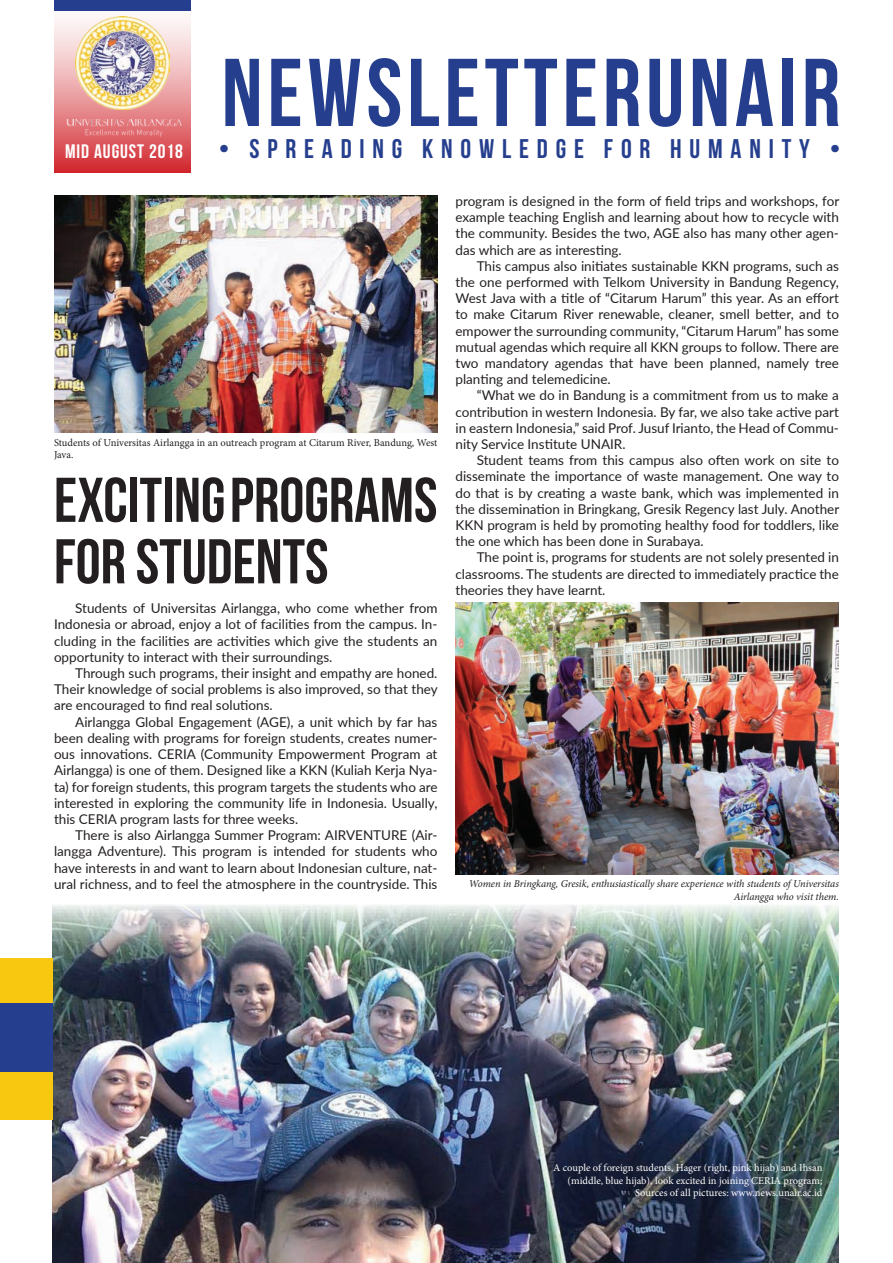
<style>
.page{position:relative;width:893px;height:1263px;background:#fff}
.page>*{position:absolute;margin:0;border:0;box-sizing:border-box;transform-origin:0 0}
.t1{font:96px "Bebas Neue";letter-spacing:.05em;color:#253f8e}
.t2{font:700 63px/61.5px "Bebas Neue";color:#231f20}
.t3{font:27px "Bebas Neue";letter-spacing:.29em;color:#253f8e}
.t4{font:700 19.5px "Bebas Neue";letter-spacing:.05em;color:#fff}
.t5{font:13.5px/16.2px "Lato";color:#231f20;text-align:justify}
.t6{font:10.5px/12.6px "Minion Pro";color:#fff;text-align:right}
.t7{font:italic 10.5px/12.6px "Minion Pro";letter-spacing:-.01em;color:#231f20;text-align:right}
.t8{font:10.5px/12.6px "Minion Pro";letter-spacing:-.005em;color:#231f20}
.s1{font-weight:700}
</style>
<div class="page">
<img style="left:52px;top:905px;width:787px;height:357px">
<img style="left:54px;top:195px;width:383px;height:237px">
<img style="left:455px;top:602px;width:384px;height:272px">
<div style="left:0;top:958px;width:52px;height:161px;background:#f7c80f"></div>
<div style="left:0;top:1003px;width:52px;height:69px;background:#253f8e"></div>
<svg style="left:54px;top:10px;width:137px;height:163px;background:#e28489"></svg>
<div style="left:54px;top:0;width:137px;height:10px;background:#253f8e"></div>
<img style="left:76px;top:16px;width:93px;height:94px">
<img style="left:66px;top:119px;width:115px;height:17px">
<h3 class="t4" style="left:65px;top:140px;width:119px">MID AUGUST 2018</h3>
<h1 class="t1" style="left:222px;top:40px;width:620px">NEWSLETTER<span class="s1">UNAIR</span></h1>
<h3 class="t3" style="left:219px;top:134px;width:623px">• SPREADING KNOWLEDGE FOR HUMANITY •</h3>
<p class="t8" style="left:54px;top:436px;width:385px">Students of Universitas Airlangga in an outreach program at Citarum River, Bandung, West<br>Java.</p>
<h2 class="t2" style="left:54px;top:469px;width:385px">EXCITING PROGRAMS<br>FOR STUDENTS</h2>
<p class="t5" style="left:54px;top:600px;width:385px;text-indent:21px">Students of Universitas Airlangga, who come whether from Indonesia or abroad, enjoy a lot of facilities from the campus. In&shy;cluding in the facilities are activities which give the students an opportunity to interact with their surroundings.</p>
<p class="t5" style="left:54px;top:664px;width:385px;text-indent:21px">Through such programs, their insight and empathy are honed.<br>Their knowledge of social problems is also improved, so that they are encouraged to find real solutions.</p>
<p class="t5" style="left:54px;top:713px;width:385px;text-indent:21px">Airlangga Global Engagement (AGE), a unit which by far has been dealing with programs for foreign students, creates numer&shy;ous innovations. CERIA (Community Empowerment Program at Airlangga) is one of them. Designed like a KKN (Kuliah Kerja Nya&shy;ta) for foreign students, this program targets the students who are interested in exploring the community life in Indonesia. Usually, this CERIA program lasts for three weeks.</p>
<p class="t5" style="left:54px;top:826px;width:385px;text-indent:21px">There is also Airlangga Summer Program: AIRVENTURE (Air&shy;langga Adventure). This program is intended for students who have interests in and want to learn about Indonesian culture, nat&shy;ural richness, and to feel the atmosphere in the countryside. This</p>
<p class="t5" style="left:455px;top:192px;width:385px">program is designed in the form of field trips and workshops, for example teaching English and learning about how to recycle with the community. Besides the two, AGE also has many other agen&shy;das which are as interesting.</p>
<p class="t5" style="left:455px;top:257px;width:385px;text-indent:21px">This campus also initiates sustainable KKN programs, such as the one performed with Telkom University in Bandung Regency, West Java with a title of “Citarum Harum” this year. As an effort to make Citarum River renewable, cleaner, smell better, and to empower the surrounding community, “Citarum Harum” has some mutual agendas which require all KKN groups to follow. There are two mandatory agendas that have been planned, namely tree planting and telemedicine.</p>
<p class="t5" style="left:455px;top:387px;width:385px;text-indent:21px">“What we do in Bandung is a commitment from us to make a contribution in western Indonesia. By far, we also take active part in eastern Indonesia,” said Prof. Jusuf Irianto, the Head of Commu&shy;nity Service Institute UNAIR.</p>
<p class="t5" style="left:455px;top:451px;width:385px;text-indent:21px">Student teams from this campus also often work on site to disseminate the importance of waste management. One way to do that is by creating a waste bank, which was implemented in the dissemination in Bringkang, Gresik Regency last July. Another KKN program is held by promoting healthy food for toddlers, like the one which has been done in Surabaya.</p>
<p class="t5" style="left:455px;top:549px;width:385px;text-indent:21px">The point is, programs for students are not solely presented in classrooms. The students are directed to immediately practice the theories they have learnt.</p>
<p class="t7" style="left:469px;top:877px;width:372px">Women in Bringkang, Gresik, enthusiastically share experience with students of Universitas<br>Airlangga who visit them.</p>
<p class="t6" style="left:553px;top:1161px;width:271px">A couple of foreign students, Hager (right, pink hijab) and Ihsan (middle, blue hijab), look excited in joining CERIA program;<br>Sources of all pictures: www.news.unair.ac.id</p>
</div>
